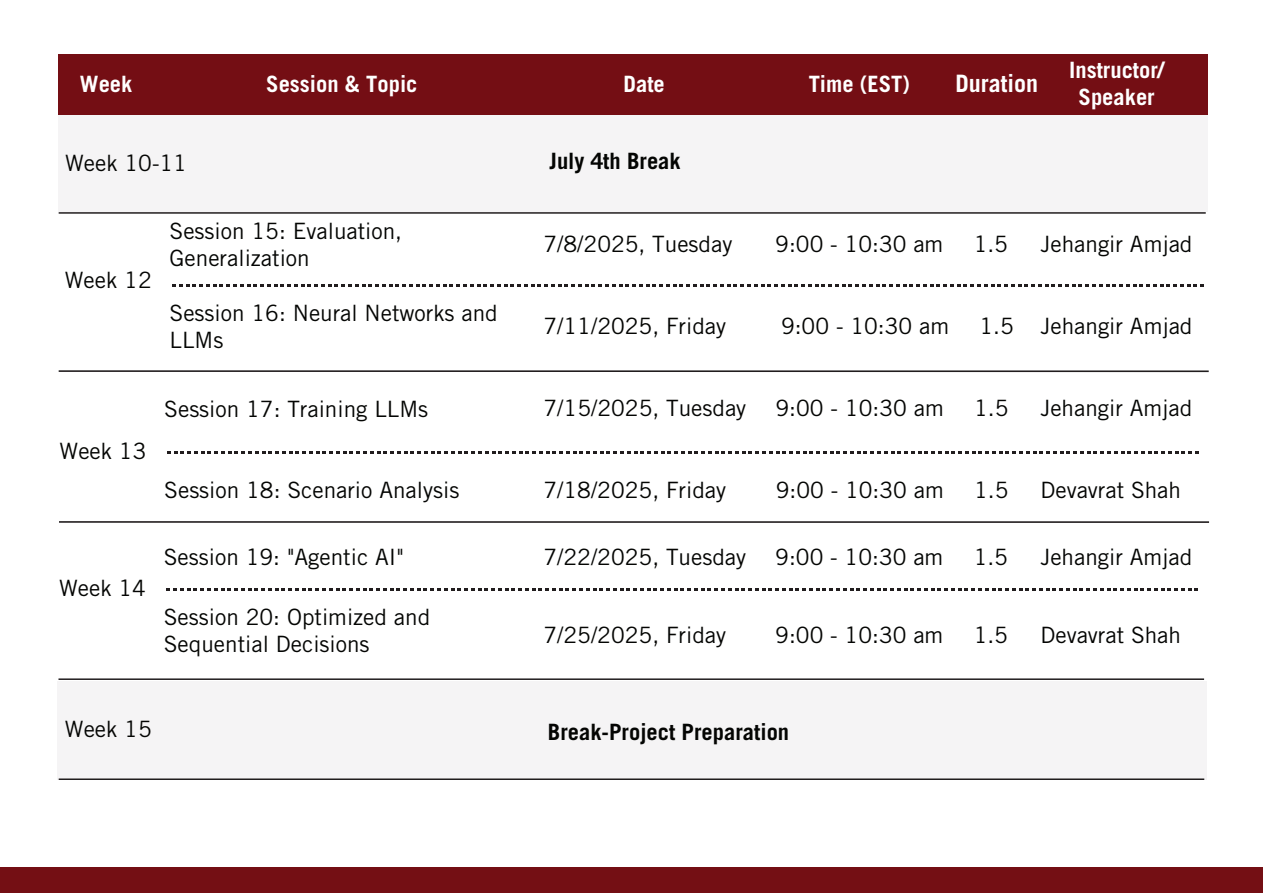
<style>
.page{position:relative;width:1263px;height:893px;background:#fff}
.page>*{position:absolute;margin:0;border:0;box-sizing:border-box;transform-origin:0 0}
.t1{font:700 24px "Trade Gothic LT Std";color:#fff}
.t2{font:22.5px/27px "Trade Gothic LT Std";color:#040503}
.t3{font:700 22.5px/27px "Trade Gothic LT Std";color:#fff;text-align:center}
.t4{font:700 22.5px "Trade Gothic LT Std";color:#040503}
</style>
<div class="page">
<svg style="left:172px;top:284px;width:1032px;height:3px"></svg>
<svg style="left:167px;top:451px;width:1031px;height:2px"></svg>
<svg style="left:167px;top:588px;width:1031px;height:3px"></svg>
<div style="left:57px;top:681px;width:1149px;height:98px;background:#f5f4f5"></div>
<hr style="left:58px;top:678px;width:1146px;height:2px;background:#211d1e">
<hr style="left:59px;top:778px;width:1145px;height:2px;background:#211d1e">
<div style="left:59px;top:113px;width:1148px;height:98px;background:#f5f4f5"></div>
<hr style="left:59px;top:212px;width:1146px;height:2px;background:#211d1e">
<hr style="left:59px;top:370px;width:1149px;height:2px;background:#211d1e">
<hr style="left:59px;top:521px;width:1150px;height:2px;background:#211d1e">
<div style="left:59px;top:55px;width:1148px;height:60px;background:#740e14"></div>
<div style="left:0;top:868px;width:1263px;height:25px;background:#740f14"></div>
<p class="t3" style="left:80px;top:70px;width:54px">Week</p>
<p class="t3" style="left:266px;top:70px;width:153px">Session &amp; Topic</p>
<p class="t3" style="left:623px;top:70px;width:43px">Date</p>
<p class="t3" style="left:808px;top:70px;width:103px">Time (EST)</p>
<p class="t1" style="left:955px;top:69px;width:84px">Duration</p>
<p class="t2" style="left:65px;top:149px;width:123px">Week 10-11</p>
<p class="t4" style="left:549px;top:147px;width:133px">July 4th Break</p>
<p class="t3" style="left:1069px;top:56px;width:96px">Instructor/<br>Speaker</p>
<p class="t2" style="left:65px;top:266px;width:88px">Week 12</p>
<p class="t2" style="left:170px;top:217px;width:234px">Session 15: Evaluation,<br>Generalization</p>
<p class="t2" style="left:170px;top:299px;width:330px">Session 16: Neural Networks and<br>LLMs</p>
<p class="t2" style="left:543px;top:231px;width:190px">7/8/2025, Tuesday</p>
<p class="t2" style="left:775px;top:231px;width:170px">9:00 - 10:30 am</p>
<p class="t2" style="left:973px;top:231px;width:36px">1.5</p>
<p class="t2" style="left:1040px;top:230px;width:154px">Jehangir Amjad</p>
<p class="t2" style="left:543px;top:312px;width:184px">7/11/2025, Friday</p>
<p class="t2" style="left:781px;top:312px;width:170px">9:00 - 10:30 am</p>
<p class="t2" style="left:979px;top:312px;width:215px">1.5 Jehangir Amjad</p>
<p class="t2" style="left:60px;top:437px;width:88px">Week 13</p>
<p class="t2" style="left:59px;top:574px;width:88px">Week 14</p>
<p class="t2" style="left:164px;top:395px;width:265px">Session 17: Training LLMs</p>
<p class="t2" style="left:543px;top:395px;width:204px">7/15/2025, Tuesday</p>
<p class="t2" style="left:775px;top:395px;width:170px">9:00 - 10:30 am</p>
<p class="t2" style="left:974px;top:395px;width:36px">1.5</p>
<p class="t2" style="left:1040px;top:395px;width:153px">Jehangir Amjad</p>
<p class="t2" style="left:164px;top:477px;width:296px">Session 18: Scenario Analysis</p>
<p class="t2" style="left:543px;top:477px;width:184px">7/18/2025, Friday</p>
<p class="t2" style="left:775px;top:477px;width:170px">9:00 - 10:30 am</p>
<p class="t2" style="left:974px;top:477px;width:36px">1.5</p>
<p class="t2" style="left:1040px;top:477px;width:142px">Devavrat Shah</p>
<p class="t2" style="left:164px;top:543px;width:241px">Session 19: "Agentic AI"</p>
<p class="t2" style="left:164px;top:603px;width:268px">Session 20: Optimized and<br>Sequential Decisions</p>
<p class="t2" style="left:543px;top:543px;width:204px">7/22/2025, Tuesday</p>
<p class="t2" style="left:775px;top:543px;width:170px">9:00 - 10:30 am</p>
<p class="t2" style="left:973px;top:543px;width:36px">1.5</p>
<p class="t2" style="left:1040px;top:543px;width:153px">Jehangir Amjad</p>
<p class="t2" style="left:543px;top:621px;width:184px">7/25/2025, Friday</p>
<p class="t2" style="left:775px;top:621px;width:170px">9:00 - 10:30 am</p>
<p class="t2" style="left:973px;top:621px;width:36px">1.5</p>
<p class="t2" style="left:1040px;top:621px;width:142px">Devavrat Shah</p>
<p class="t2" style="left:65px;top:715px;width:88px">Week 15</p>
<p class="t4" style="left:548px;top:718px;width:243px">Break-Project Preparation</p>
</div>
